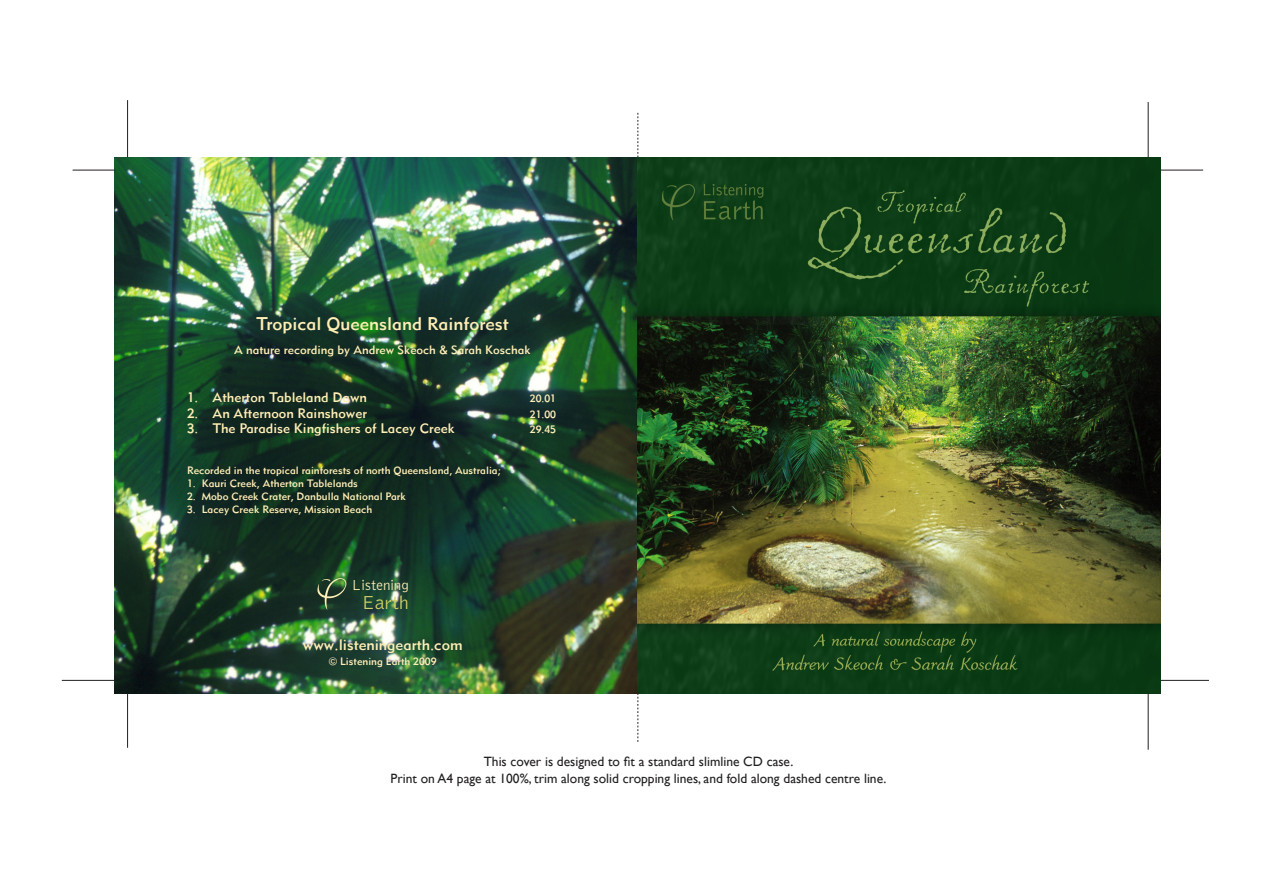
<style>
.page{position:relative;width:1263px;height:893px;background:#fff}
.page>*{position:absolute;margin:0;border:0;box-sizing:border-box;transform-origin:0 0}
.t1{font:300 19.5px "Bell Gothic";color:#d0d165}
.t2{font:18px "Metro Medium LT Two";color:#ffeeb5}
.t3{font:15px "Metro Medium LT Two";color:#ffeeb5}
.t4{font:300 15px "Bell Gothic";color:#ffeeb5}
.t5{font:13.5px "Gill Sans";color:#231f20}
.t6{font:13.5px "Metro Medium LT Two";color:#ffeeb5}
.t7{font:12px "Metro Medium LT Two";color:#ffeeb5}
.t8{font:10.5px "Metro Medium LT Two";color:#ffeeb5}
</style>
<div class="page">
<img style="left:115px;top:157px;width:1046px;height:536px">
<hr style="left:1148px;top:102px;width:1px;height:55px;background:#231f20">
<hr style="left:127px;top:100px;width:1px;height:57px;background:#231f20">
<hr style="left:73px;top:170px;width:42px;height:1px;background:#231f20">
<hr style="left:1161px;top:170px;width:42px;height:1px;background:#231f20">
<hr style="left:1161px;top:680px;width:48px;height:1px;background:#231f20">
<hr style="left:1148px;top:693px;width:1px;height:57px;background:#231f20">
<svg style="left:638px;top:113px;width:1px;height:44px"></svg>
<svg style="left:638px;top:693px;width:1px;height:49px"></svg>
<hr style="left:127px;top:693px;width:1px;height:55px;background:#231f20">
<hr style="left:62px;top:680px;width:53px;height:1px;background:#231f20">
<img style="left:316px;top:577px;width:33px;height:33px">
<p class="t2" style="left:256px;top:313px;width:254px">Tropical Queensland Rainforest</p>
<p class="t7" style="left:234px;top:343px;width:298px">A nature recording by Andrew Skeoch &amp; Sarah Koschak</p>
<p class="t6" style="left:187px;top:389px;width:181px">1. Atherton Tableland Dawn</p>
<p class="t8" style="left:530px;top:392px;width:28px">20.01</p>
<p class="t6" style="left:187px;top:405px;width:181px">2. An Afternoon Rainshower</p>
<p class="t8" style="left:530px;top:408px;width:28px">21.00</p>
<p class="t6" style="left:187px;top:420px;width:269px">3. The Paradise Kingfishers of Lacey Creek</p>
<p class="t8" style="left:530px;top:423px;width:28px">29.45</p>
<p class="t8" style="left:187px;top:464px;width:315px">Recorded in the tropical rainforests of north Queensland, Australia;</p>
<p class="t8" style="left:187px;top:477px;width:172px">1. Kauri Creek, Atherton Tablelands</p>
<p class="t8" style="left:187px;top:490px;width:220px">2. Mobo Creek Crater, Danbulla National Park</p>
<p class="t8" style="left:187px;top:503px;width:187px">3. Lacey Creek Reserve, Mission Beach</p>
<p class="t4" style="left:352px;top:577px;width:58px">Listening</p>
<p class="t1" style="left:362px;top:592px;width:49px">Earth</p>
<p class="t3" style="left:303px;top:636px;width:161px">www.listeningearth.com</p>
<p class="t8" style="left:329px;top:655px;width:109px">© Listening Earth 2009</p>
<p class="t5" style="left:484px;top:754px;width:311px">This cover is designed to fit a standard slimline CD case.</p>
<p class="t5" style="left:391px;top:770px;width:497px">Print on A4 page at 100%, trim along solid cropping lines, and fold along dashed centre line.</p>
</div>
